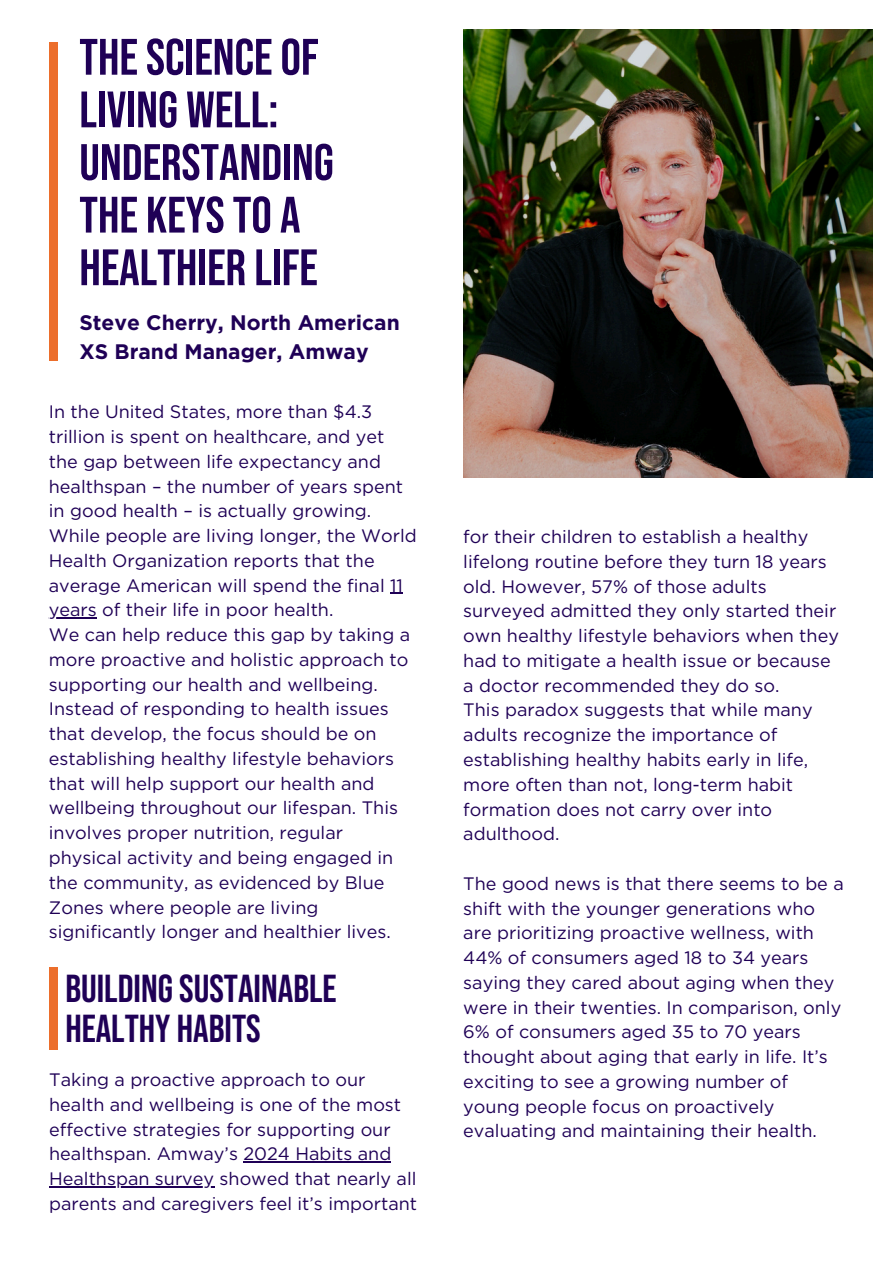
<style>
.page{position:relative;width:894px;height:1264px;background:#fff}
.page>*{position:absolute;margin:0;border:0;box-sizing:border-box;transform-origin:0 0}
.t1{font:700 51.15px/52.7px "Bebas Neue Pro";color:#1f0056}
.t2{font:700 39px/40.5px "Bebas Neue Pro";color:#1f0056}
.t3{font:700 21px/29px "Gotham";color:#1f0056}
.t4{font:18px/24.8px "Gotham";color:#1f0056}
</style>
<div class="page">
<img style="left:463px;top:30px;width:408px;height:448px">
<svg style="left:390px;top:592px;width:13px;height:2px"></svg>
<hr style="left:49px;top:617px;width:48px;height:1px;background:#1f0056">
<hr style="left:243px;top:1161px;width:148px;height:1px;background:#1f0056">
<hr style="left:49px;top:1186px;width:165px;height:1px;background:#1f0056">
<div style="left:49px;top:967px;width:9px;height:82px;background:#ec6e2b"></div>
<div style="left:49px;top:42px;width:9px;height:318px;background:#ec6e2b"></div>
<p class="t1" style="left:79px;top:32px;width:256px">THE SCIENCE OF<br>LIVING WELL:<br>UNDERSTANDING<br>THE KEYS TO A<br>HEALTHIER LIFE</p>
<p class="t3" style="left:79px;top:308px;width:322px">Steve Cherry, North American<br>XS Brand Manager, Amway</p>
<h1 class="t4" style="left:49px;top:399px;width:369px">In the United States, more than $4.3 trillion is spent on healthcare, and yet the gap between life expectancy and healthspan – the number of years spent in good health – is actually growing.<br>While people are living longer, the World Health Organization reports that the average American will spend the final 11</h1>
<h3 class="t4" style="left:49px;top:597px;width:363px">years of their life in poor health.<br>We can help reduce this gap by taking a more proactive and holistic approach to supporting our health and wellbeing.<br>Instead of responding to health issues that develop, the focus should be on establishing healthy lifestyle behaviors that will help support our health and wellbeing throughout our lifespan. This involves proper nutrition, regular</h3>
<p class="t4" style="left:49px;top:845px;width:346px">physical activity and being engaged in the community, as evidenced by Blue Zones where people are living significantly longer and healthier lives.</p>
<p class="t2" style="left:65px;top:969px;width:273px">BUILDING SUSTAINABLE<br>HEALTHY HABITS</p>
<p class="t4" style="left:49px;top:1067px;width:353px">Taking a proactive approach to our health and wellbeing is one of the most effective strategies for supporting our healthspan. Amway’s 2024 Habits and</p>
<h2 class="t4" style="left:49px;top:1166px;width:369px">Healthspan survey showed that nearly all parents and caregivers feel it’s important</h2>
<p class="t4" style="left:463px;top:524px;width:377px">for their children to establish a healthy lifelong routine before they turn 18 years old. However, 57% of those adults surveyed admitted they only started their own healthy lifestyle behaviors when they had to mitigate a health issue or because a doctor recommended they do so.</p>
<p class="t4" style="left:463px;top:697px;width:351px">This paradox suggests that while many adults recognize the importance of establishing healthy habits early in life, more often than not, long-term habit formation does not carry over into adulthood.</p>
<p class="t4" style="left:463px;top:871px;width:382px">The good news is that there seems to be a shift with the younger generations who are prioritizing proactive wellness, with 44% of consumers aged 18 to 34 years saying they cared about aging when they were in their twenties. In comparison, only 6% of consumers aged 35 to 70 years thought about aging that early in life. It’s exciting to see a growing number of young people focus on proactively evaluating and maintaining their health.</p>
</div>
